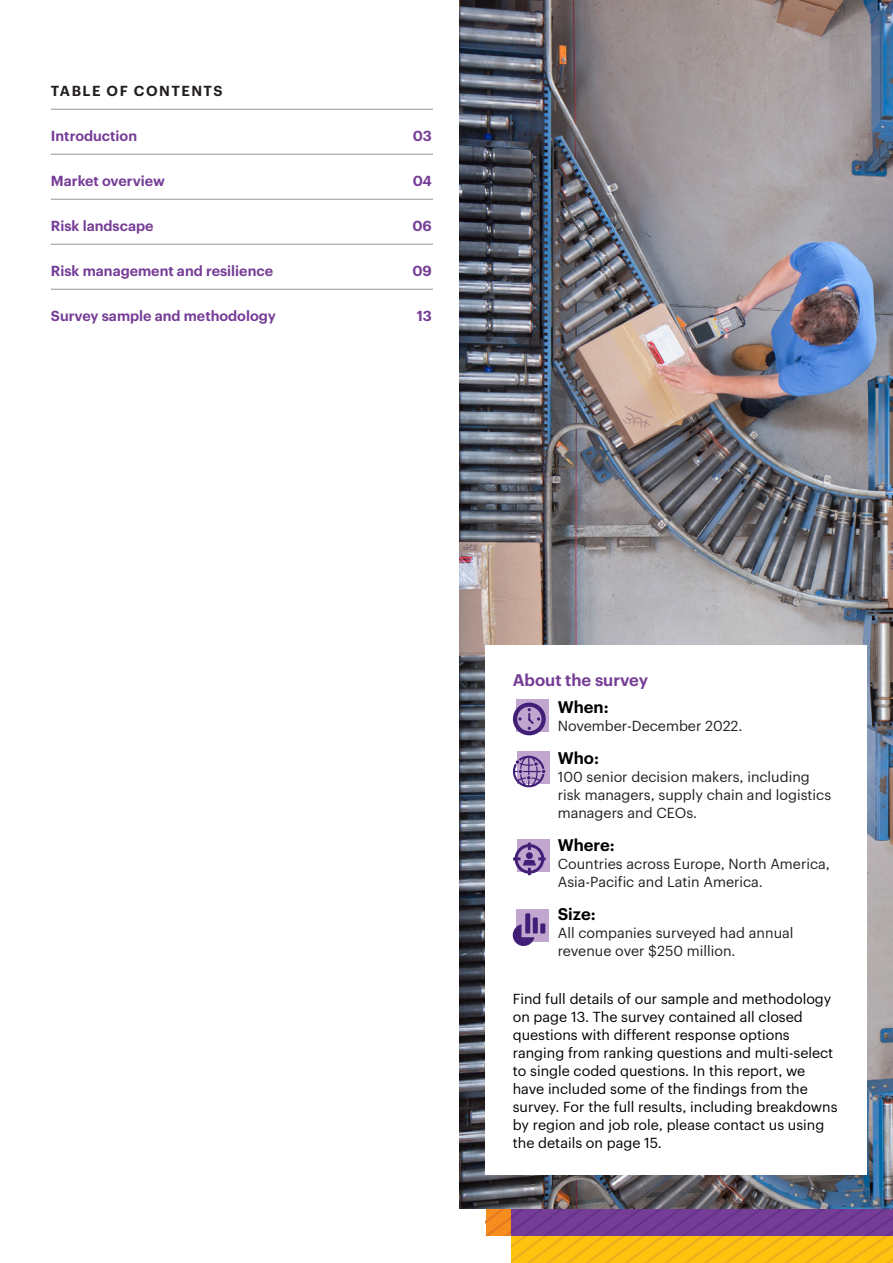
<style>
.page{position:relative;width:893px;height:1263px;background:#fff}
.page>*{position:absolute;margin:0;border:0;box-sizing:border-box;transform-origin:0 0}
.t1{font:600 16.5px "Graphik";color:#000}
.t2{font:600 16.5px "Graphik";color:#763d97}
.t3{font:14.25px/18px "Graphik";color:#000}
.t4{font:14.25px/18px "Graphik";color:#231f20}
.t5{font:600 14.25px "Graphik";color:#763d97}
.t6{font:600 14.25px "Graphik";letter-spacing:.105em;color:#231f20}
</style>
<div class="page">
<hr style="left:51px;top:109px;width:382px;height:1px;background:#939598">
<hr style="left:51px;top:154px;width:382px;height:1px;background:#939598">
<hr style="left:51px;top:199px;width:382px;height:1px;background:#939598">
<hr style="left:51px;top:244px;width:382px;height:1px;background:#939598">
<hr style="left:51px;top:289px;width:382px;height:1px;background:#939598">
<svg style="left:486px;top:1209px;width:407px;height:54px;background:#ba8156"></svg>
<img style="left:460px;top:0;width:433px;height:1209px">
<div style="left:486px;top:646px;width:381px;height:529px;background:#fff"></div>
<div style="left:516px;top:699px;width:33px;height:33px;background:#c1a7d0"></div>
<svg style="left:513px;top:702px;width:33px;height:33px"></svg>
<div style="left:517px;top:839px;width:32px;height:32px;background:#c1a7d0"></div>
<svg style="left:513px;top:843px;width:33px;height:32px"></svg>
<div style="left:526px;top:852px;width:7px;height:7px;background:#421f77;border-radius:50%"></div>
<div style="left:517px;top:751px;width:32px;height:33px;background:#c1a7d0"></div>
<svg style="left:513px;top:756px;width:32px;height:31px"></svg>
<div style="left:516px;top:910px;width:33px;height:32px;background:#c1a7d0"></div>
<div style="left:540px;top:923px;width:5px;height:10px;background:#421f77"></div>
<div style="left:533px;top:917px;width:5px;height:16px;background:#421f77"></div>
<div style="left:525px;top:913px;width:5px;height:20px;background:#421f77"></div>
<svg style="left:513px;top:924px;width:21px;height:22px"></svg>
<p class="t6" style="left:51px;top:80px;width:173px">TABLE OF CONTENTS</p>
<p class="t5" style="left:51px;top:125px;width:88px">Introduction</p>
<p class="t5" style="left:413px;top:125px;width:21px">03</p>
<p class="t5" style="left:51px;top:170px;width:115px">Market overview</p>
<p class="t5" style="left:413px;top:170px;width:21px">04</p>
<p class="t5" style="left:51px;top:215px;width:104px">Risk landscape</p>
<p class="t5" style="left:412px;top:215px;width:21px">06</p>
<p class="t5" style="left:51px;top:260px;width:224px">Risk management and resilience</p>
<p class="t5" style="left:412px;top:260px;width:21px">09</p>
<p class="t5" style="left:51px;top:305px;width:227px">Survey sample and methodology</p>
<p class="t5" style="left:417px;top:305px;width:17px">13</p>
<p class="t2" style="left:513px;top:667px;width:137px">About the survey</p>
<p class="t1" style="left:558px;top:694px;width:52px">When:</p>
<p class="t4" style="left:558px;top:716px;width:186px">November-December 2022.</p>
<p class="t1" style="left:558px;top:745px;width:43px">Who:</p>
<p class="t4" style="left:558px;top:767px;width:275px">100 senior decision makers, including risk managers, supply chain and logistics managers and CEOs.</p>
<p class="t1" style="left:558px;top:832px;width:59px">Where:</p>
<p class="t4" style="left:558px;top:854px;width:274px">Countries across Europe, North America,<br>Asia-Pacific and Latin America.</p>
<p class="t1" style="left:558px;top:901px;width:39px">Size:</p>
<p class="t4" style="left:558px;top:923px;width:237px">All companies surveyed had annual revenue over $250 million.</p>
<p class="t3" style="left:513px;top:989px;width:326px">Find full details of our sample and methodology on page 13. The survey contained all closed questions with different response options ranging from ranking questions and multi-select to single coded questions. In this report, we have included some of the findings from the survey. For the full results, including breakdowns by region and job role, please contact us using the details on page 15.</p>
</div>
